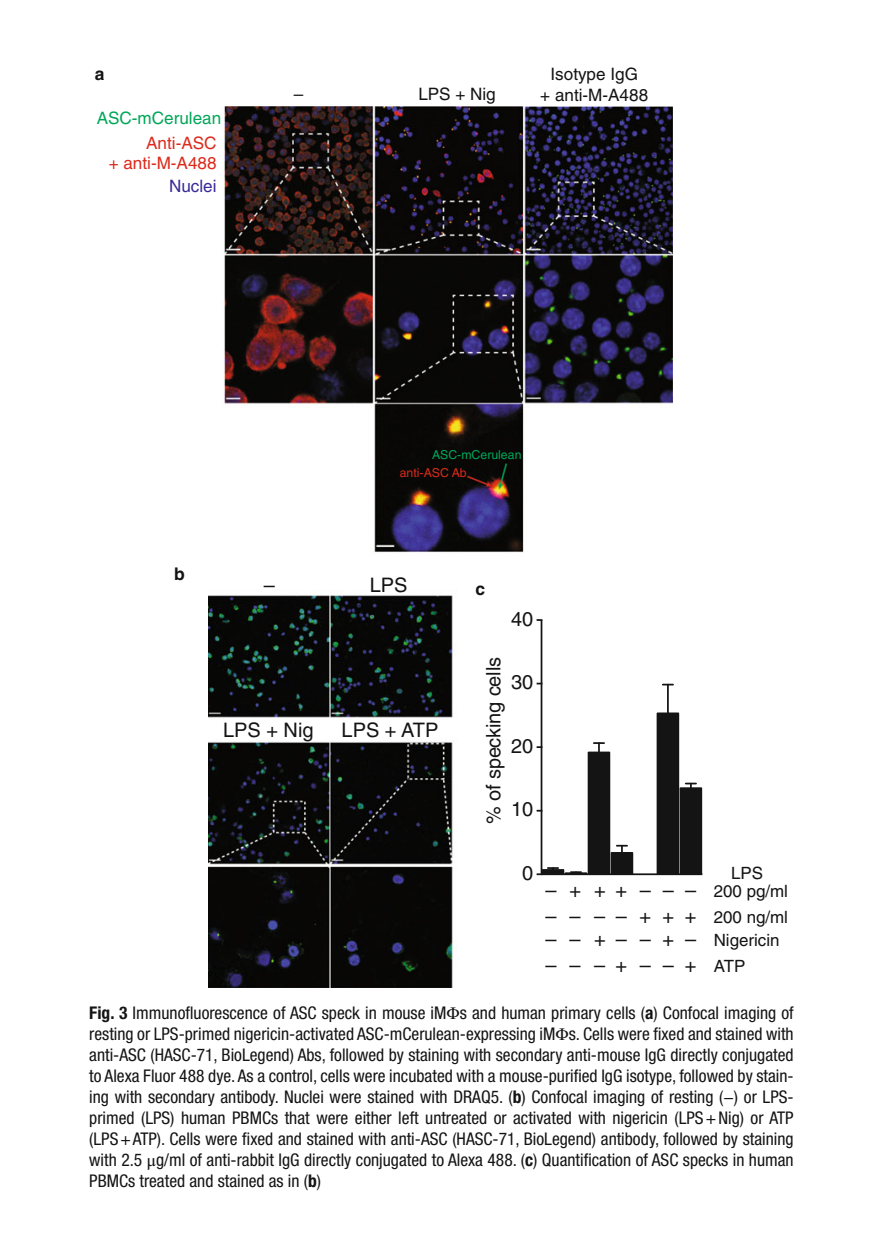
<style>
.page{position:relative;width:883px;height:1260px;background:#fff}
.page>*{position:absolute;margin:0;border:0;box-sizing:border-box;transform-origin:0 0}
.t1{font:19.95px/23.1px "Lwxbyx Xyblhb Helvetica";letter-spacing:-.005em;color:#131413}
.t2{font:condensed 17.5px/21px "Hjnwgh Cjshkq Helvetica Neue";color:#131413;text-align:justify}
.t3{font:700 17.5px "Hnllqt Rcrsqw Helvetica";color:#131413}
.t4{font:17.15px/20.5px "Lwxbyx Xyblhb Helvetica";color:#131413;text-align:center}
.t5{font:17.15px/20.5px "Lwxbyx Xyblhb Helvetica";color:#dc2a1b;text-align:right}
.t6{font:17.15px "Lwxbyx Xyblhb Helvetica";color:#00a759}
.t7{font:17.15px "Lwxbyx Xyblhb Helvetica";color:#3a2a97}
.t8{font:16.97px/26.8px "Lwxbyx Xyblhb Helvetica";color:#131413}
.t9{font:12.25px "Lwxbyx Xyblhb Helvetica";color:#00a759}
.t10{font:12.25px "Lwxbyx Xyblhb Helvetica";color:#dc2a1b}
.s1{font-size:19.95px}
.s2{font-family:"Lvkvjn Jrlgdn Helvetica Neue";font-weight:700}
.s3{font-family:"Njtkrb Rkglmt STIX General";font-stretch:normal}
</style>
<div class="page">
<img style="left:209px;top:106px;width:464px;height:882px">
<div style="left:542px;top:869px;width:22px;height:6px;border:2px solid #131413"></div>
<svg style="left:548px;top:867px;width:10px;height:3px"></svg>
<svg style="left:566px;top:871px;width:20px;height:2px"></svg>
<div style="left:589px;top:752px;width:20px;height:122px;background:#131413"></div>
<div style="left:588px;top:752px;width:22px;height:123px;border:2px solid #131413"></div>
<svg style="left:594px;top:742px;width:10px;height:10px"></svg>
<div style="left:612px;top:853px;width:20px;height:21px;background:#131413"></div>
<div style="left:611px;top:852px;width:22px;height:23px;border:2px solid #131413"></div>
<svg style="left:617px;top:845px;width:10px;height:8px"></svg>
<div style="left:657px;top:713px;width:21px;height:161px;background:#131413"></div>
<div style="left:657px;top:713px;width:22px;height:162px;border:2px solid #131413"></div>
<hr style="left:667px;top:685px;width:2px;height:28px;background:#131413">
<div style="left:680px;top:788px;width:21px;height:86px;background:#131413"></div>
<div style="left:680px;top:787px;width:22px;height:88px;border:2px solid #131413"></div>
<svg style="left:686px;top:783px;width:10px;height:5px"></svg>
<hr style="left:542px;top:873px;width:160px;height:2px;background:#131413">
<hr style="left:541px;top:620px;width:1px;height:254px;background:#131413">
<p class="t3" style="left:95px;top:64px;width:11px">a</p>
<p class="t6" style="left:97px;top:112px;width:126px">ASC-mCerulean</p>
<p class="t5" style="left:109px;top:134px;width:109px">Anti-ASC<br>+ anti-M-A488</p>
<p class="t7" style="left:169px;top:179px;width:49px">Nuclei</p>
<p class="t4" style="left:294px;top:85px;width:11px">–</p>
<p class="t4" style="left:418px;top:85px;width:79px">LPS + Nig</p>
<p class="t4" style="left:540px;top:65px;width:109px">Isotype IgG<br>+ anti-M-A488</p>
<p class="t3" style="left:174px;top:564px;width:12px">b</p>
<p class="t9" style="left:432px;top:450px;width:91px">ASC-mCerulean</p>
<p class="t10" style="left:400px;top:469px;width:68px">anti-ASC Ab</p>
<p class="t1" style="left:264px;top:575px;width:13px">–</p>
<p class="t1" style="left:370px;top:575px;width:39px">LPS</p>
<p class="t1" style="left:223px;top:721px;width:92px">LPS + Nig</p>
<p class="t1" style="left:342px;top:721px;width:98px">LPS + ATP</p>
<p class="t3" style="left:475px;top:579px;width:11px">c</p>
<p class="t1" style="left:511px;top:609px;width:24px">40</p>
<p class="t1" style="left:484px;top:824px;width:168px;rotate:-90deg">% of specking cells</p>
<p class="t1" style="left:511px;top:673px;width:24px">30</p>
<p class="t1" style="left:511px;top:736px;width:24px">20</p>
<p class="t1" style="left:511px;top:800px;width:24px">10</p>
<p class="t1" style="left:522px;top:863px;width:13px">0</p>
<p class="t8" style="left:731px;top:861px;width:33px">LPS</p>
<p class="t8" style="left:663px;top:880px;width:127px;line-height:25.4px;text-align:right"><span class="s1">–</span> 200 pg/ml<br>200 ng/ml</p>
<p class="t1" style="left:569px;top:881px;width:59px">+++</p>
<p class="t1" style="left:545px;top:881px;width:13px">–</p>
<p class="t1" style="left:640px;top:881px;width:58px">– –</p>
<p class="t1" style="left:640px;top:906px;width:13px">+</p>
<p class="t1" style="left:662px;top:906px;width:13px">+ +</p>
<p class="t1" style="left:545px;top:906px;width:37px">– –</p>
<p class="t1" style="left:685px;top:906px;width:13px">+</p>
<p class="t1" style="left:594px;top:906px;width:34px">– –</p>
<p class="t8" style="left:714px;top:928px;width:67px">Nigericin<br>ATP</p>
<p class="t1" style="left:594px;top:929px;width:13px">+</p>
<p class="t1" style="left:545px;top:929px;width:13px">–</p>
<p class="t1" style="left:616px;top:929px;width:13px">–</p>
<p class="t1" style="left:570px;top:929px;width:13px">–</p>
<p class="t1" style="left:640px;top:929px;width:58px">– –</p>
<p class="t1" style="left:615px;top:956px;width:13px">+</p>
<p class="t1" style="left:685px;top:956px;width:13px">+</p>
<p class="t1" style="left:545px;top:956px;width:61px">– –</p>
<p class="t1" style="left:570px;top:956px;width:13px">–</p>
<p class="t1" style="left:640px;top:956px;width:13px">–</p>
<p class="t1" style="left:663px;top:956px;width:13px">–</p>
<p class="t2" style="left:89px;top:1004px;width:706px"><span class="s2">Fig. 3</span> Immunofluorescence of ASC speck in mouse iM<span class="s3">Φ</span>s and human primary cells ( <span class="s2">a</span> ) Confocal imaging of resting or LPS-primed nigericin-activated ASC-mCerulean-expressing iM<span class="s3">Φ</span>s. Cells were fixed and stained with anti-ASC (HASC-71, BioLegend) Abs, followed by staining with secondary anti-mouse IgG directly conjugated to Alexa Fluor 488 dye. As a control, cells were incubated with a mouse-purified IgG isotype, followed by stain&shy;ing with secondary antibody. Nuclei were stained with DRAQ5. ( <span class="s2">b</span> ) Confocal imaging of resting (−) or LPS&shy;primed (LPS) human PBMCs that were either left untreated or activated with nigericin (LPS + Nig) or ATP (LPS + ATP). Cells were fixed and stained with anti-ASC (HASC-71, BioLegend) antibody, followed by staining with 2.5 <span class="s3">μ</span>g/ml of anti- rabbit IgG directly conjugated to Alexa 488. ( <span class="s2">c</span> ) Quantification of ASC specks in human PBMCs treated and stained as in ( <span class="s2">b</span> )</p>
</div>
